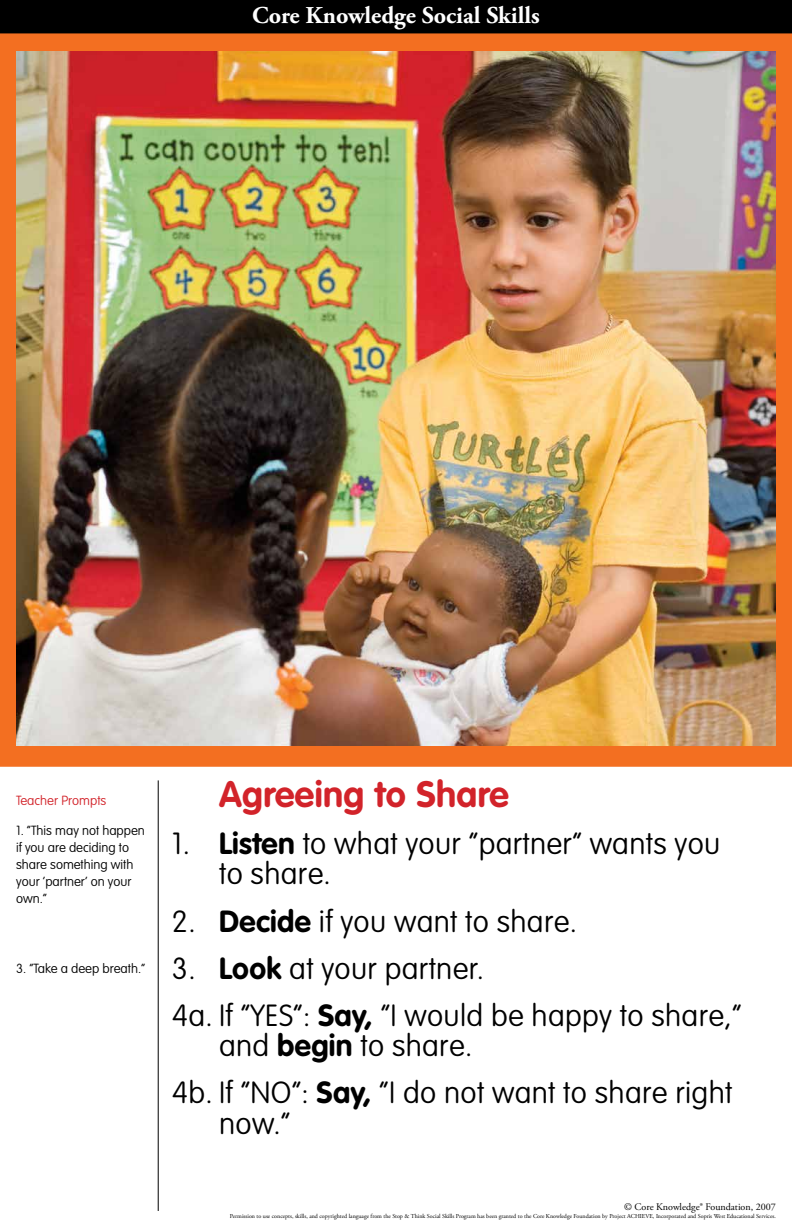
<style>
.page{position:relative;width:792px;height:1224px;background:#fff}
.page>*{position:absolute;margin:0;border:0;box-sizing:border-box;transform-origin:0 0}
.t1{font:700 36.2px "VAG Rounded Std";letter-spacing:.01em;color:#d2232a}
.t2{font:100 30.1px/47.2px "VAG Rounded Std";letter-spacing:.01em;color:#000}
.t3{font:700 24.1px "Adobe Garamond Pro";color:#fff}
.t4{font:100 13.1px/17.1px "VAG Rounded Std";color:#000}
.t5{font:100 13.1px "VAG Rounded Std";color:#d2232a}
.t6{font:10.1px "Adobe Garamond Pro";color:#000}
.t7{font:6px "Adobe Garamond Pro";color:#000}
.s1{font-weight:700}
</style>
<div class="page">
<div style="left:0;top:0;width:792px;height:38px;background:#000"></div>
<div style="left:0;top:33px;width:792px;height:732px;background:#f36f21"></div>
<hr style="left:158px;top:780px;width:1px;height:431px;background:#000">
<img style="left:16px;top:51px;width:759px;height:695px">
<hr style="left:0;top:765px;width:792px;height:2px;background:#f36f21">
<h3 class="t3" style="left:252px;top:6px;width:289px">Core Knowledge Social Skills</h3>
<h3 class="t5" style="left:16px;top:795px;width:92px">Teacher Prompts</h3>
<h3 class="t4" style="left:16px;top:822px;width:130px">1. “This may not happen if you are deciding to share something with your ‘partner’ on your own.”</h3>
<h3 class="t4" style="left:16px;top:961px;width:131px">3. “Take a deep breath.”</h3>
<h1 class="t1" style="left:219px;top:779px;width:291px">Agreeing to Share</h1>
<h2 class="t2" style="left:219px;top:831px;width:503px;line-height:30.1px;text-indent:-47px">1. <span class="s1">Listen</span> to what your “partner” wants you to share.</h2>
<h2 class="t2" style="left:172px;top:900px;width:407px">2. <span class="s1">Decide</span> if you want to share.</h2>
<h2 class="t2" style="left:172px;top:947px;width:571px">3. <span class="s1">Look</span> at your partner.<br>4a. If “YES”: <span class="s1">Say,</span> “I would be happy to share,”</h2>
<h2 class="t2" style="left:172px;top:1024px;width:562px;text-indent:47px">and <span class="s1">begin</span> to share.<br>4b. If “NO”: <span class="s1">Say,</span> “I do not want to share right</h2>
<h2 class="t2" style="left:219px;top:1102px;width:73px">now.”</h2>
<h3 class="t6" style="left:624px;top:1203px;width:153px">© Core Knowledge® Foundation, 2007</h3>
<p class="t7" style="left:230px;top:1214px;width:547px">Permission to use concepts, skills, and copyrighted language from the Stop &amp; Think Social Skills Program has been granted to the Core Knowledge Foundation by Project ACHIEVE, Incorporated and Sopris West Educational Services.</p>
</div>
